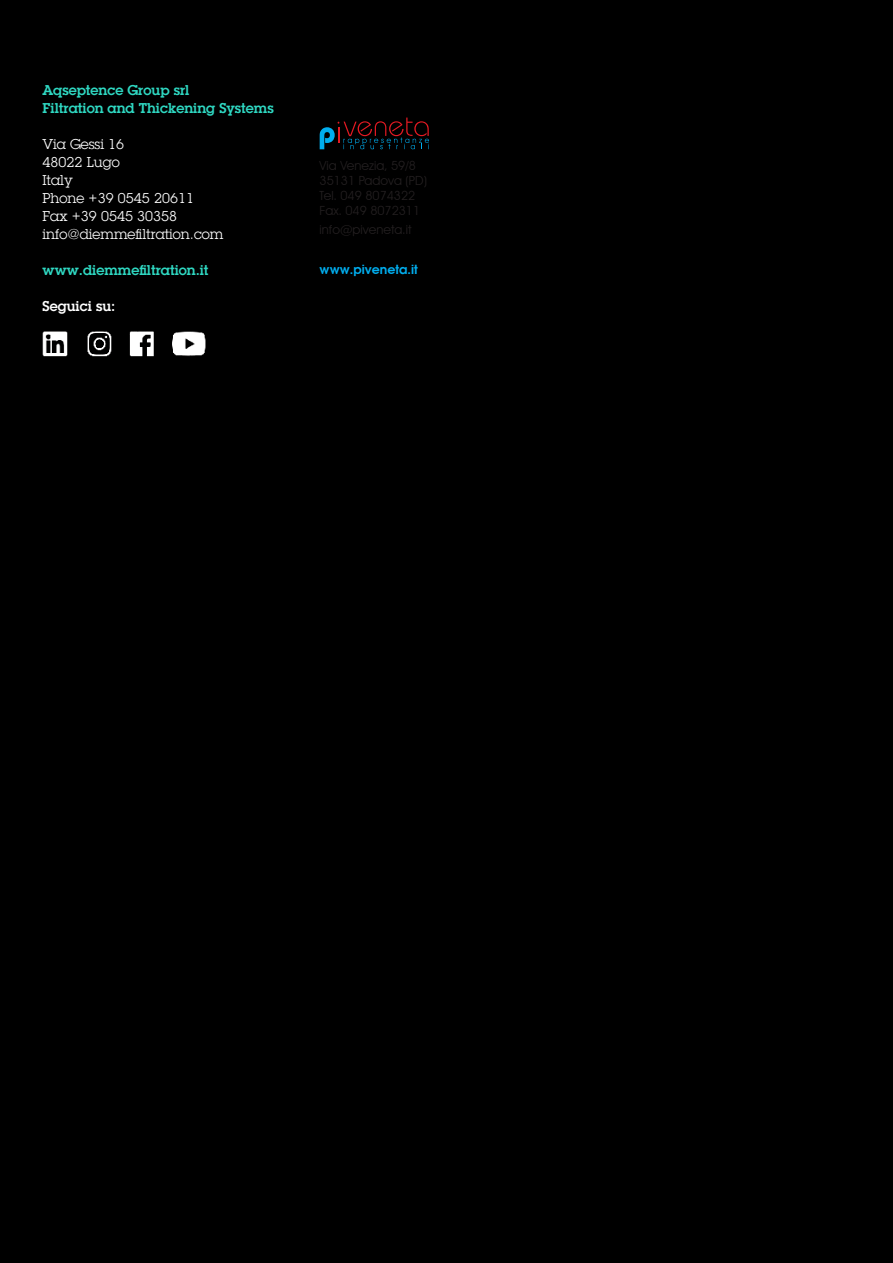
<style>
.page{position:relative;width:893px;height:1263px;background:#000}
.page>*{position:absolute;margin:0;border:0;box-sizing:border-box;transform-origin:0 0}
.t1{font:13.8px/18px "Lubalin Graph Std";color:#fff}
.t2{font:600 13.8px/18px "Lubalin Graph Std";color:#2fd8c2}
.t3{font:600 13.8px "Lubalin Graph Std";color:#fff}
.t4{font:12.6px/15.1px "Avant Garde IT Cby BT";color:#231f20}
.t5{font:600 12.6px "Avant Garde";color:#00aeef}
</style>
<div class="page">
<img style="left:42px;top:331px;width:164px;height:26px">
<svg style="left:320px;top:118px;width:109px;height:31px"></svg>
<p class="t2" style="left:43px;top:81px;width:233px">Aqseptence Group srl<br>Filtration and Thickening Systems</p>
<p class="t1" style="left:43px;top:135px;width:182px">Via Gessi 16<br>48022 Lugo<br>Italy<br>Phone +39 0545 20611<br>Fax +39 0545 30358 info@diemmefiltration.com</p>
<p class="t2" style="left:43px;top:261px;width:168px">www.diemmefiltration.it</p>
<p class="t3" style="left:43px;top:297px;width:74px">Seguici su:</p>
<p class="t4" style="left:320px;top:157px;width:109px">Via Venezia, 59/8<br>35131 Padova (PD)<br>Tel. 049 8074322<br>Fax. 049 8072311</p>
<p class="t4" style="left:320px;top:222px;width:93px">info@piveneta.it</p>
<p class="t5" style="left:320px;top:261px;width:100px">www.piveneta.it</p>
</div>
